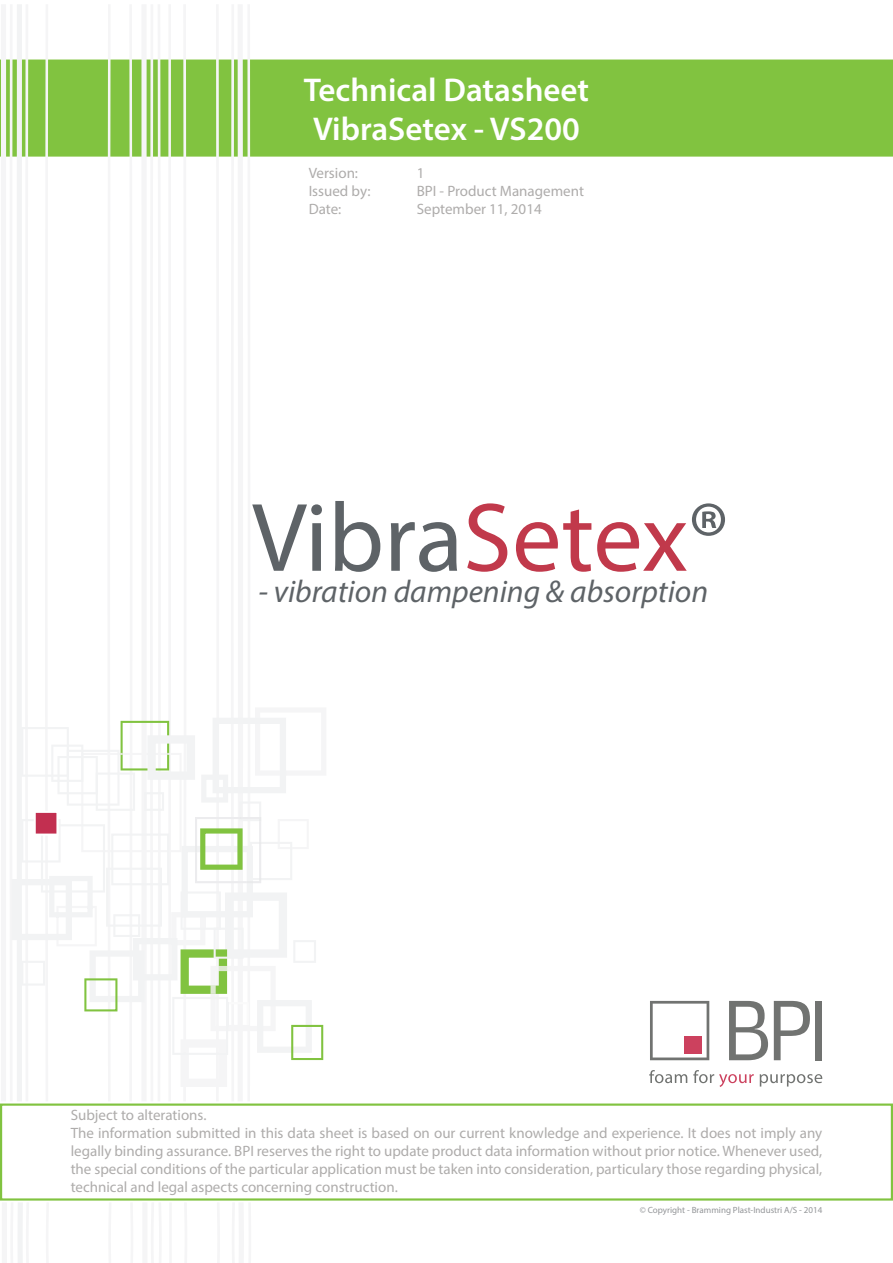
<style>
.page{position:relative;width:893px;height:1263px;background:#fff}
.page>*{position:absolute;margin:0;border:0;box-sizing:border-box;transform-origin:0 0}
.t1{font:98.25px "Myriad Pro";color:#5e6367}
.t2{font:600 33px "Myriad Pro";color:#fff}
.t3{font:italic 31.5px "Myriad Pro";color:#5e6367}
.t4{font:15px/18px "Myriad Pro";color:#aeacab;text-align:justify}
.t5{font:9px "Myriad Pro";color:#939598}
.s1{color:#c1394b}
</style>
<div class="page">
<div style="left:1px;top:61px;width:891px;height:94px;background:#81c340"></div>
<div style="left:0;top:60px;width:893px;height:97px;border:2px solid #81c340"></div>
<svg style="left:649px;top:1070px;width:38px;height:13px"></svg>
<svg style="left:693px;top:1070px;width:61px;height:17px"></svg>
<svg style="left:760px;top:1074px;width:62px;height:12px"></svg>
<svg style="left:650px;top:1001px;width:59px;height:59px"></svg>
<svg style="left:729px;top:1001px;width:39px;height:59px"></svg>
<svg style="left:774px;top:1001px;width:36px;height:59px"></svg>
<div style="left:815px;top:1001px;width:7px;height:59px;background:#717371"></div>
<div style="left:0;top:1103px;width:893px;height:97px;border:2px solid #81c340"></div>
<svg style="left:1px;top:5px;width:325px;height:1096px"></svg>
<svg style="left:18px;top:1203px;width:5px;height:60px"></svg>
<p class="t2" style="left:304px;top:69px;width:287px">Technical Datasheet</p>
<p class="t2" style="left:313px;top:108px;width:268px">VibraSetex - VS200</p>
<p class="t4" style="left:309px;top:164px;width:51px">Version:</p>
<p class="t4" style="left:417px;top:164px;width:9px">1</p>
<p class="t4" style="left:309px;top:182px;width:63px">Issued by:</p>
<p class="t4" style="left:417px;top:182px;width:169px">BPI - Product Management</p>
<p class="t4" style="left:309px;top:200px;width:34px">Date:</p>
<p class="t4" style="left:417px;top:200px;width:127px">September 11, 2014</p>
<h1 class="t1" style="left:252px;top:477px;width:479px">Vibra<span class="s1">Setex</span>®</h1>
<h3 class="t3" style="left:258px;top:572px;width:451px">- vibration dampening &amp; absorption</h3>
<p class="t4" style="left:71px;top:1106px;width:137px">Subject to alterations.</p>
<p class="t4" style="left:71px;top:1124px;width:753px">The information submitted in this data sheet is based on our current knowledge and experience. It does not imply any legally binding assurance. BPI reserves the right to update product data information without prior notice. Whenever used, the special conditions of the particular application must be taken into consideration, particulary those regarding physical, technical and legal aspects concerning construction.</p>
<p class="t5" style="left:640px;top:1204px;width:184px">© Copyright - Bramming Plast-Industri A/S - 2014</p>
</div>
